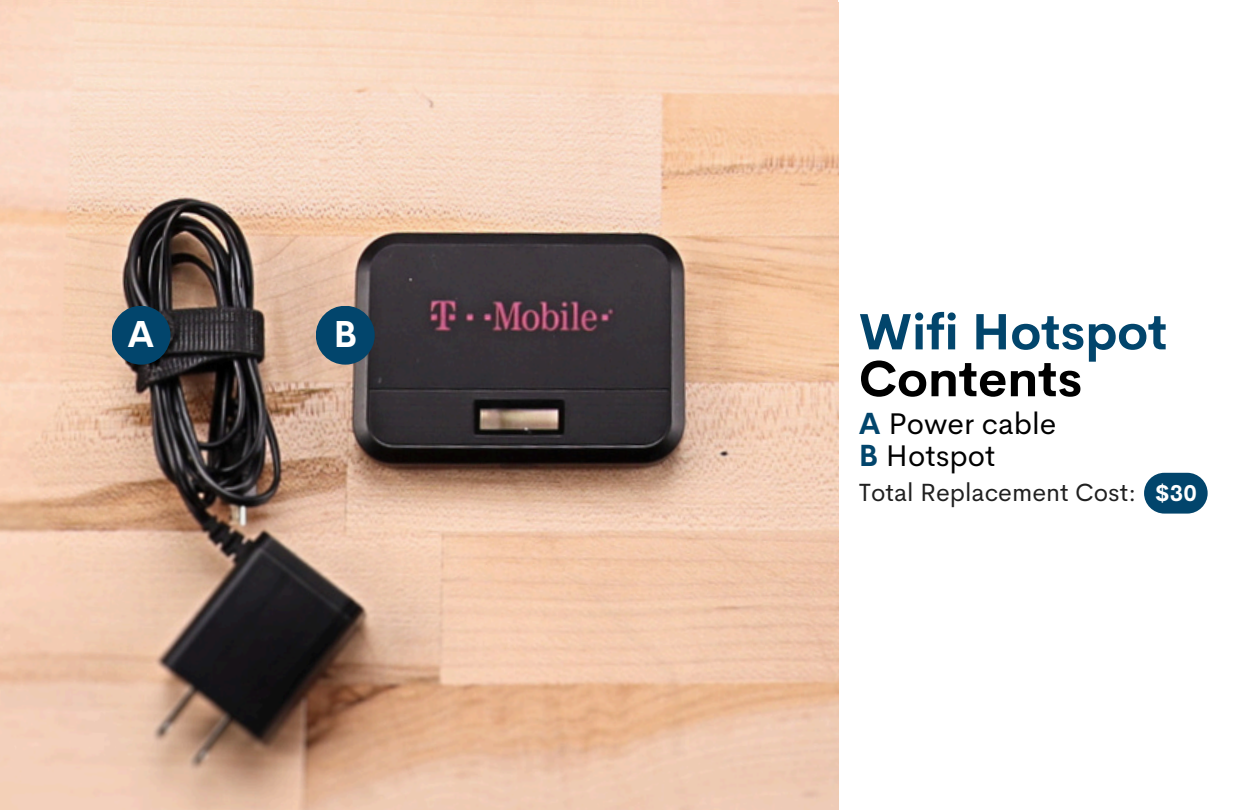
<style>
.page{position:relative;width:1253px;height:810px;background:#fff}
.page>*{position:absolute;margin:0;border:0;box-sizing:border-box;transform-origin:0 0}
.t1{font:700 50px/47px "Cerebri Sans";color:#02456c}
.t2{font:700 36.75px "Cerebri Sans";color:#fff}
.t3{font:30px/32px "Cerebri Sans";color:#000}
.t4{font:25px "Cerebri Sans";color:#202020}
.s1{color:#000}
.s2{font-weight:700;color:#02456c}
.s3{font-weight:700;font-size:22.5px;color:#fff}
</style>
<div class="page">
<img style="left:0;top:3px;width:838px;height:807px">
<div style="left:112px;top:306px;width:58px;height:59px;background:#02456c;border-radius:50%"></div>
<div style="left:316px;top:306px;width:59px;height:59px;background:#02456c;border-radius:50%"></div>
<div style="left:1144px;top:473px;width:63px;height:41px;background:#02456c;border-radius:20px"></div>
<p class="t2" style="left:128px;top:311px;width:28px">A</p>
<p class="t2" style="left:333px;top:311px;width:25px">B</p>
<h1 class="t1" style="left:859px;top:308px;width:310px">Wifi Hotspot<br><span class="s1">Contents</span></h1>
<h2 class="t3" style="left:859px;top:408px;width:199px"><span class="s2">A</span> Power cable<br><span class="s2">B</span> Hotspot</h2>
<h3 class="t4" style="left:859px;top:476px;width:339px">Total Replacement Cost: <span class="s3">$30</span></h3>
</div>
